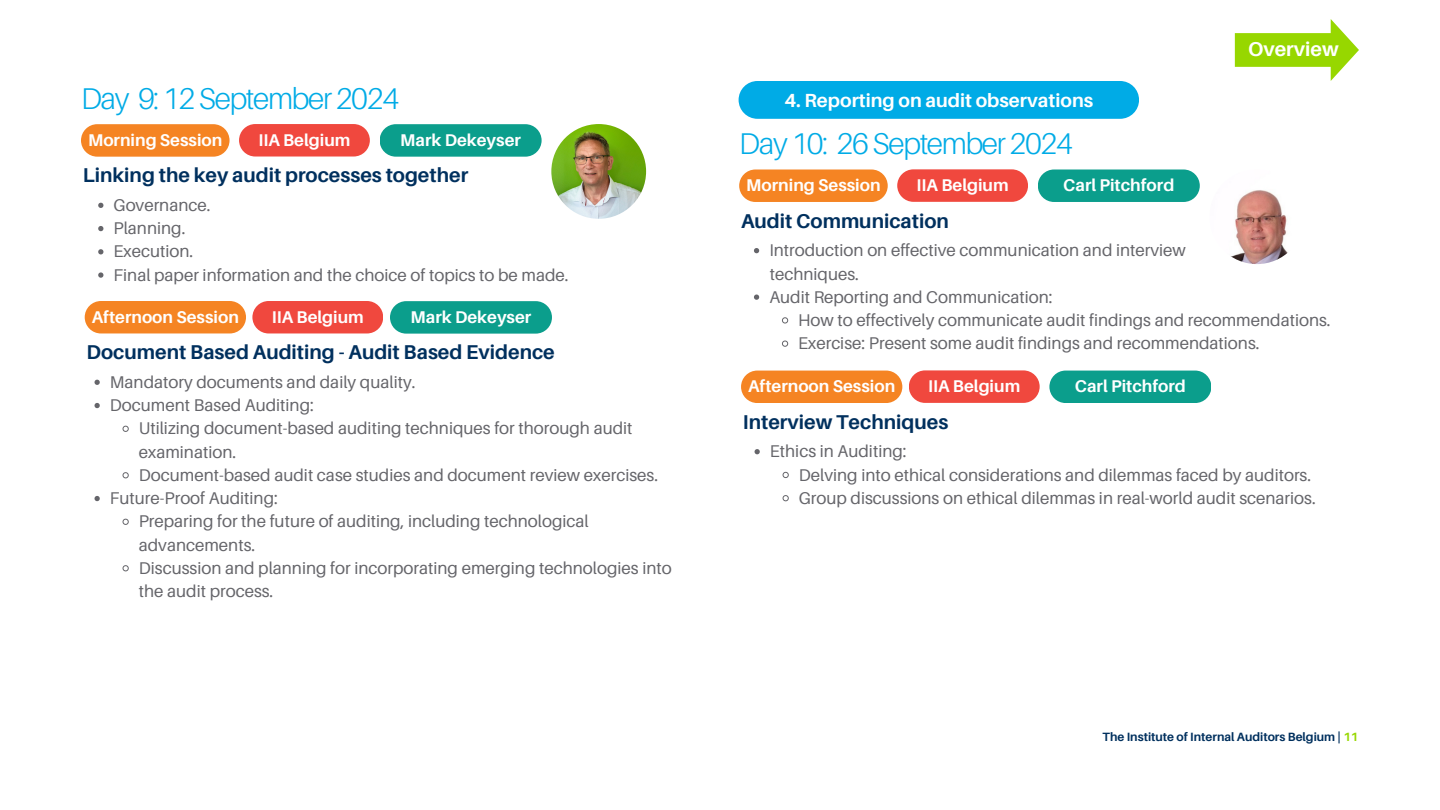
<style>
.page{position:relative;width:1440px;height:810px;background:#fff}
.page>*{position:absolute;margin:0;border:0;box-sizing:border-box;transform-origin:0 0}
.t1{font:300 30px "Aileron";letter-spacing:-.045em;color:#00abe6}
.t2{font:700 20px "Aileron";color:#00305e}
.t3{font:700 20px "Aileron";color:#fff}
.t4{font:700 19px "Aileron";color:#fff}
.t5{font:17px/23.2px "Aileron";color:#65656a}
.t6{font:700 17px "Aileron";color:#fff}
.t7{font:700 12px "Aileron";color:#00305e}
.s1{color:#97d700}
</style>
<div class="page">
<svg style="left:1235px;top:19px;width:124px;height:62px"></svg>
<img style="left:551px;top:124px;width:95px;height:95px;border-radius:50%">
<div style="left:239px;top:124px;width:131px;height:33px;background:#f0483e;border-radius:16px"></div>
<div style="left:81px;top:124px;width:149px;height:33px;background:#f58423;border-radius:16px"></div>
<div style="left:252px;top:301px;width:131px;height:32px;background:#f0483e;border-radius:16px"></div>
<div style="left:85px;top:301px;width:161px;height:32px;background:#f58423;border-radius:16px"></div>
<div style="left:380px;top:124px;width:162px;height:33px;background:#0b9e8c;border-radius:16px"></div>
<div style="left:390px;top:301px;width:162px;height:33px;background:#0b9e8c;border-radius:16px"></div>
<svg style="left:98px;top:203px;width:5px;height:5px"></svg>
<svg style="left:98px;top:226px;width:5px;height:5px"></svg>
<svg style="left:98px;top:249px;width:5px;height:5px"></svg>
<svg style="left:98px;top:272px;width:5px;height:6px"></svg>
<svg style="left:95px;top:380px;width:5px;height:5px"></svg>
<svg style="left:95px;top:403px;width:5px;height:5px"></svg>
<svg style="left:122px;top:425px;width:7px;height:7px"></svg>
<svg style="left:122px;top:472px;width:7px;height:7px"></svg>
<svg style="left:95px;top:496px;width:5px;height:5px"></svg>
<svg style="left:122px;top:518px;width:7px;height:7px"></svg>
<svg style="left:122px;top:565px;width:7px;height:7px"></svg>
<img style="left:1210px;top:169px;width:94px;height:95px;border-radius:50%">
<div style="left:897px;top:169px;width:131px;height:33px;background:#f0483e;border-radius:16px"></div>
<div style="left:739px;top:170px;width:149px;height:32px;background:#f58423;border-radius:16px"></div>
<div style="left:1038px;top:170px;width:162px;height:32px;background:#0b9e8c;border-radius:16px"></div>
<div style="left:909px;top:370px;width:131px;height:33px;background:#f0483e;border-radius:16px"></div>
<div style="left:1049px;top:371px;width:162px;height:32px;background:#0b9e8c;border-radius:16px"></div>
<svg style="left:755px;top:449px;width:5px;height:5px"></svg>
<svg style="left:782px;top:471px;width:7px;height:8px"></svg>
<svg style="left:782px;top:495px;width:7px;height:7px"></svg>
<svg style="left:754px;top:248px;width:5px;height:5px"></svg>
<svg style="left:754px;top:295px;width:5px;height:5px"></svg>
<svg style="left:782px;top:317px;width:7px;height:7px"></svg>
<svg style="left:782px;top:340px;width:7px;height:7px"></svg>
<div style="left:741px;top:371px;width:161px;height:32px;background:#f58423;border-radius:16px"></div>
<div style="left:739px;top:81px;width:400px;height:38px;background:#00abe6;border-radius:19px"></div>
<p class="t1" style="left:81px;top:80px;width:320px">Day 9: 12 September 2024</p>
<p class="t6" style="left:88px;top:129px;width:136px">Morning Session</p>
<p class="t6" style="left:258px;top:129px;width:93px">IIA Belgium</p>
<p class="t6" style="left:400px;top:129px;width:122px">Mark Dekeyser</p>
<p class="t2" style="left:83px;top:163px;width:387px">Linking the key audit processes together</p>
<p class="t5" style="left:114px;top:193px;width:98px">Governance.</p>
<p class="t5" style="left:114px;top:216px;width:73px">Planning.</p>
<p class="t5" style="left:114px;top:240px;width:81px">Execution.</p>
<p class="t5" style="left:114px;top:263px;width:457px">Final paper information and the choice of topics to be made.</p>
<p class="t6" style="left:92px;top:306px;width:149px">Afternoon Session</p>
<p class="t6" style="left:272px;top:306px;width:93px">IIA Belgium</p>
<p class="t6" style="left:411px;top:306px;width:122px">Mark Dekeyser</p>
<p class="t2" style="left:87px;top:340px;width:470px">Document Based Auditing - Audit Based Evidence</p>
<p class="t5" style="left:110px;top:370px;width:307px">Mandatory documents and daily quality.</p>
<p class="t5" style="left:110px;top:393px;width:205px">Document Based Auditing:</p>
<p class="t5" style="left:139px;top:417px;width:495px">Utilizing document-based auditing techniques for thorough audit examination.</p>
<p class="t5" style="left:139px;top:463px;width:521px">Document-based audit case studies and document review exercises.</p>
<p class="t5" style="left:110px;top:486px;width:169px">Future-Proof Auditing:</p>
<p class="t5" style="left:139px;top:510px;width:451px">Preparing for the future of auditing, including technological advancements.</p>
<p class="t5" style="left:139px;top:556px;width:534px">Discussion and planning for incorporating emerging technologies into the audit process.</p>
<p class="t4" style="left:784px;top:89px;width:310px">4. Reporting on audit observations</p>
<p class="t1" style="left:739px;top:125px;width:335px">Day 10: 26 September 2024</p>
<p class="t6" style="left:746px;top:175px;width:136px">Morning Session</p>
<p class="t6" style="left:917px;top:175px;width:93px">IIA Belgium</p>
<p class="t6" style="left:1063px;top:175px;width:113px">Carl Pitchford</p>
<p class="t2" style="left:741px;top:208px;width:209px">Audit Communication</p>
<p class="t3" style="left:1248px;top:37px;width:92px">Overview</p>
<p class="t5" style="left:769px;top:238px;width:418px">Introduction on effective communication and interview</p>
<p class="t5" style="left:769px;top:285px;width:285px">Audit Reporting and Communication:</p>
<p class="t5" style="left:798px;top:308px;width:534px">How to effectively communicate audit findings and recommendations.</p>
<p class="t5" style="left:798px;top:331px;width:463px">Exercise: Present some audit findings and recommendations.</p>
<p class="t5" style="left:770px;top:262px;width:91px">techniques.</p>
<p class="t6" style="left:748px;top:376px;width:149px">Afternoon Session</p>
<p class="t6" style="left:928px;top:376px;width:93px">IIA Belgium</p>
<p class="t6" style="left:1075px;top:376px;width:113px">Carl Pitchford</p>
<p class="t2" style="left:743px;top:409px;width:207px">Interview Techniques</p>
<p class="t5" style="left:770px;top:439px;width:138px">Ethics in Auditing:</p>
<p class="t5" style="left:799px;top:463px;width:514px">Delving into ethical considerations and dilemmas faced by auditors.</p>
<p class="t5" style="left:799px;top:486px;width:518px">Group discussions on ethical dilemmas in real-world audit scenarios.</p>
<p class="t7" style="left:1103px;top:729px;width:257px">The Institute of Internal Auditors Belgium | <span class="s1">11</span></p>
</div>
